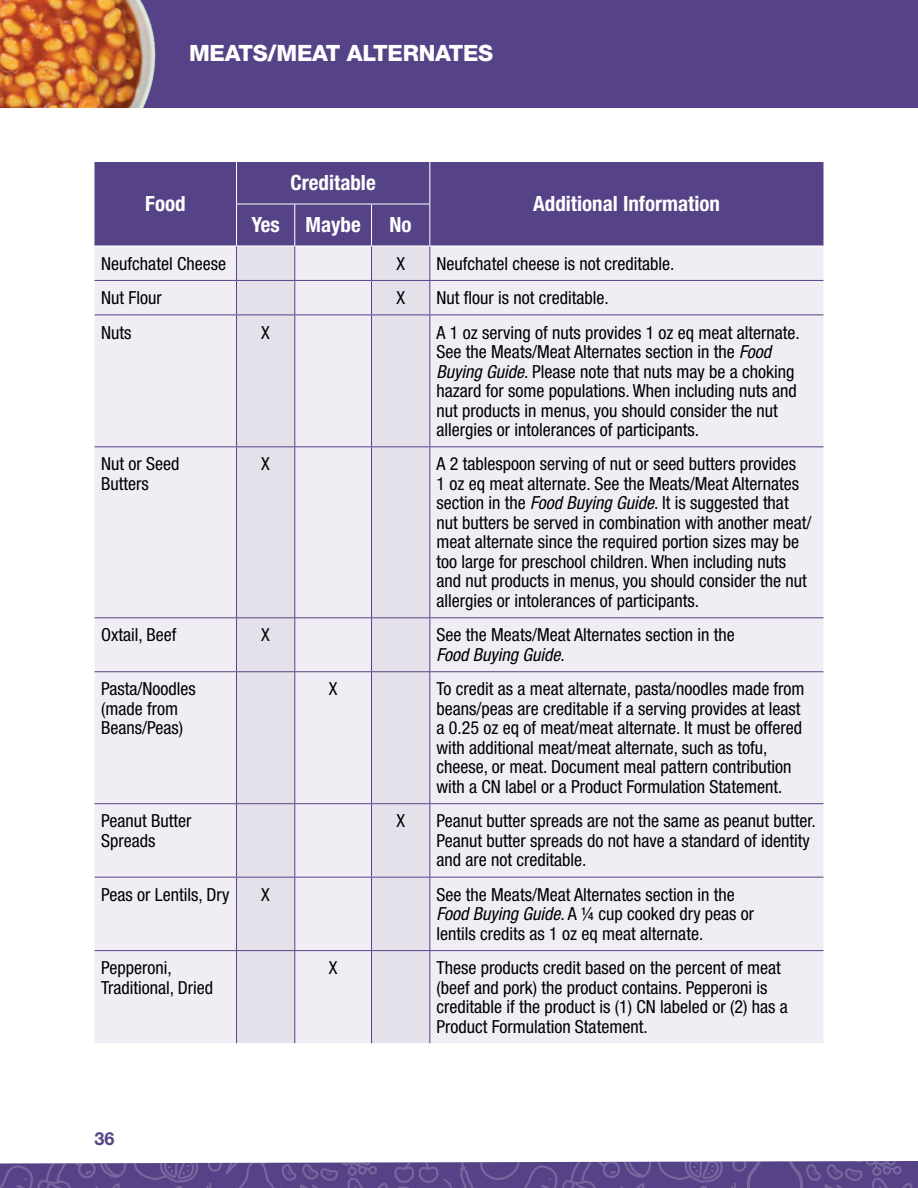
<style>
.page{position:relative;width:918px;height:1188px;background:#fff}
.page>*{position:absolute;margin:0;border:0;box-sizing:border-box;transform-origin:0 0}
.t1{font:800 22.5px "Helvetica Neue LT Pro";letter-spacing:-.01em;color:#fff}
.t2{font:700 condensed 21px "Helvetica Neue LT Pro";color:#fff}
.t3{font:condensed 18px/19.5px "Helvetica Neue LT Pro";color:#000}
.t4{font:700 18px "Helvetica Neue LT Pro";color:#564286}
.s1{font-style:italic}
</style>
<div class="page">
<div style="left:0;top:0;width:918px;height:108px;background:#564286"></div>
<img style="left:0;top:0;width:156px;height:108px">
<div style="left:94px;top:162px;width:730px;height:84px;background:#564286"></div>
<div style="left:237px;top:162px;width:192px;height:84px;background:#564286"></div>
<div style="left:94px;top:247px;width:730px;height:796px;background:#f0eef4"></div>
<div style="left:237px;top:247px;width:57px;height:796px;background:#e5e1eb"></div>
<div style="left:372px;top:247px;width:57px;height:796px;background:#e5e1eb"></div>
<hr style="left:236px;top:162px;width:1px;height:42px;background:#fff">
<hr style="left:429px;top:162px;width:1px;height:42px;background:#fff">
<hr style="left:236px;top:204px;width:59px;height:1px;background:#fff">
<hr style="left:236px;top:204px;width:1px;height:42px;background:#fff">
<hr style="left:295px;top:204px;width:77px;height:1px;background:#fff">
<hr style="left:294px;top:204px;width:1px;height:42px;background:#fff">
<hr style="left:372px;top:204px;width:58px;height:1px;background:#fff">
<hr style="left:371px;top:204px;width:1px;height:42px;background:#fff">
<hr style="left:429px;top:204px;width:1px;height:42px;background:#fff">
<hr style="left:236px;top:246px;width:1px;height:34px;background:#564286">
<hr style="left:294px;top:246px;width:1px;height:34px;background:#564286">
<hr style="left:371px;top:246px;width:1px;height:34px;background:#564286">
<hr style="left:429px;top:246px;width:1px;height:34px;background:#564286">
<hr style="left:236px;top:281px;width:1px;height:34px;background:#564286">
<hr style="left:294px;top:281px;width:1px;height:34px;background:#564286">
<hr style="left:371px;top:281px;width:1px;height:34px;background:#564286">
<hr style="left:429px;top:281px;width:1px;height:34px;background:#564286">
<hr style="left:236px;top:315px;width:1px;height:131px;background:#564286">
<hr style="left:294px;top:315px;width:1px;height:131px;background:#564286">
<hr style="left:371px;top:315px;width:1px;height:131px;background:#564286">
<hr style="left:429px;top:315px;width:1px;height:131px;background:#564286">
<hr style="left:236px;top:447px;width:1px;height:170px;background:#564286">
<hr style="left:294px;top:447px;width:1px;height:170px;background:#564286">
<hr style="left:371px;top:447px;width:1px;height:170px;background:#564286">
<hr style="left:429px;top:447px;width:1px;height:170px;background:#564286">
<hr style="left:236px;top:618px;width:1px;height:53px;background:#564286">
<hr style="left:294px;top:618px;width:1px;height:53px;background:#564286">
<hr style="left:371px;top:618px;width:1px;height:53px;background:#564286">
<hr style="left:429px;top:618px;width:1px;height:53px;background:#564286">
<hr style="left:236px;top:672px;width:1px;height:131px;background:#564286">
<hr style="left:294px;top:672px;width:1px;height:131px;background:#564286">
<hr style="left:371px;top:672px;width:1px;height:131px;background:#564286">
<hr style="left:429px;top:672px;width:1px;height:131px;background:#564286">
<hr style="left:236px;top:804px;width:1px;height:73px;background:#564286">
<hr style="left:294px;top:804px;width:1px;height:73px;background:#564286">
<hr style="left:371px;top:804px;width:1px;height:73px;background:#564286">
<hr style="left:429px;top:804px;width:1px;height:73px;background:#564286">
<hr style="left:236px;top:878px;width:1px;height:72px;background:#564286">
<hr style="left:294px;top:878px;width:1px;height:72px;background:#564286">
<hr style="left:371px;top:878px;width:1px;height:72px;background:#564286">
<hr style="left:429px;top:878px;width:1px;height:72px;background:#564286">
<hr style="left:236px;top:951px;width:1px;height:92px;background:#564286">
<hr style="left:294px;top:951px;width:1px;height:92px;background:#564286">
<hr style="left:371px;top:951px;width:1px;height:92px;background:#564286">
<hr style="left:429px;top:951px;width:1px;height:92px;background:#564286">
<hr style="left:94px;top:280px;width:143px;height:1px;background:#564286">
<hr style="left:237px;top:280px;width:58px;height:1px;background:#564286">
<hr style="left:295px;top:280px;width:77px;height:1px;background:#564286">
<hr style="left:372px;top:280px;width:58px;height:1px;background:#564286">
<hr style="left:430px;top:280px;width:394px;height:1px;background:#564286">
<hr style="left:94px;top:315px;width:143px;height:1px;background:#564286">
<hr style="left:237px;top:315px;width:58px;height:1px;background:#564286">
<hr style="left:295px;top:315px;width:77px;height:1px;background:#564286">
<hr style="left:372px;top:315px;width:58px;height:1px;background:#564286">
<hr style="left:430px;top:315px;width:394px;height:1px;background:#564286">
<hr style="left:94px;top:446px;width:143px;height:1px;background:#564286">
<hr style="left:237px;top:446px;width:58px;height:1px;background:#564286">
<hr style="left:295px;top:446px;width:77px;height:1px;background:#564286">
<hr style="left:372px;top:446px;width:58px;height:1px;background:#564286">
<hr style="left:430px;top:446px;width:394px;height:1px;background:#564286">
<hr style="left:94px;top:617px;width:143px;height:1px;background:#564286">
<hr style="left:237px;top:617px;width:58px;height:1px;background:#564286">
<hr style="left:295px;top:617px;width:77px;height:1px;background:#564286">
<hr style="left:372px;top:617px;width:58px;height:1px;background:#564286">
<hr style="left:430px;top:617px;width:394px;height:1px;background:#564286">
<hr style="left:94px;top:671px;width:143px;height:1px;background:#564286">
<hr style="left:237px;top:671px;width:58px;height:1px;background:#564286">
<hr style="left:295px;top:671px;width:77px;height:1px;background:#564286">
<hr style="left:372px;top:671px;width:58px;height:1px;background:#564286">
<hr style="left:430px;top:671px;width:394px;height:1px;background:#564286">
<hr style="left:94px;top:803px;width:143px;height:1px;background:#564286">
<hr style="left:237px;top:803px;width:58px;height:1px;background:#564286">
<hr style="left:295px;top:803px;width:77px;height:1px;background:#564286">
<hr style="left:372px;top:803px;width:58px;height:1px;background:#564286">
<hr style="left:430px;top:803px;width:394px;height:1px;background:#564286">
<hr style="left:94px;top:877px;width:143px;height:1px;background:#564286">
<hr style="left:237px;top:877px;width:58px;height:1px;background:#564286">
<hr style="left:295px;top:877px;width:77px;height:1px;background:#564286">
<hr style="left:372px;top:877px;width:58px;height:1px;background:#564286">
<hr style="left:430px;top:877px;width:394px;height:1px;background:#564286">
<hr style="left:94px;top:950px;width:143px;height:1px;background:#564286">
<hr style="left:237px;top:950px;width:58px;height:1px;background:#564286">
<hr style="left:295px;top:950px;width:77px;height:1px;background:#564286">
<hr style="left:372px;top:950px;width:58px;height:1px;background:#564286">
<hr style="left:430px;top:950px;width:394px;height:1px;background:#564286">
<svg style="left:0;top:1161px;width:918px;height:27px;background:#63518f"></svg>
<p class="t1" style="left:189px;top:40px;width:306px">MEATS/MEAT ALTERNATES</p>
<p class="t2" style="left:145px;top:191px;width:42px">Food</p>
<p class="t2" style="left:291px;top:170px;width:87px">Creditable</p>
<p class="t2" style="left:252px;top:212px;width:111px">Yes Maybe</p>
<p class="t2" style="left:390px;top:212px;width:24px">No</p>
<p class="t2" style="left:533px;top:191px;width:188px">Additional Information</p>
<p class="t3" style="left:101px;top:253px;width:126px">Neufchatel Cheese</p>
<p class="t3" style="left:396px;top:253px;width:10px">X</p>
<p class="t3" style="left:437px;top:253px;width:240px">Neufchatel cheese is not creditable.</p>
<p class="t3" style="left:101px;top:288px;width:62px">Nut Flour</p>
<p class="t3" style="left:396px;top:288px;width:10px">X</p>
<p class="t3" style="left:437px;top:288px;width:174px">Nut flour is not creditable.</p>
<p class="t3" style="left:101px;top:322px;width:32px">Nuts</p>
<p class="t3" style="left:261px;top:322px;width:10px">X</p>
<p class="t3" style="left:437px;top:322px;width:365px">A 1 oz serving of nuts provides 1 oz eq meat alternate.<br>See the Meats/Meat Alternates section in the <span class="s1">Food Buying Guide</span>. Please note that nuts may be a choking hazard for some populations. When including nuts and nut products in menus, you should consider the nut allergies or intolerances of participants.</p>
<p class="t3" style="left:101px;top:454px;width:80px">Nut or Seed<br>Butters</p>
<p class="t3" style="left:261px;top:454px;width:10px">X</p>
<p class="t3" style="left:437px;top:454px;width:377px">A 2 tablespoon serving of nut or seed butters provides<br>1 oz eq meat alternate. See the Meats/Meat Alternates section in the <span class="s1">Food Buying Guide</span>. It is suggested that nut butters be served in combination with another meat/ meat alternate since the required portion sizes may be too large for preschool children. When including nuts and nut products in menus, you should consider the nut allergies or intolerances of participants.</p>
<p class="t3" style="left:101px;top:625px;width:77px">Oxtail, Beef</p>
<p class="t3" style="left:261px;top:625px;width:10px">X</p>
<p class="t3" style="left:437px;top:625px;width:300px">See the Meats/Meat Alternates section in the<br><span class="s1">Food Buying Guide</span>.</p>
<p class="t3" style="left:101px;top:679px;width:96px">Pasta/Noodles (made from<br>Beans/Peas)</p>
<p class="t3" style="left:329px;top:679px;width:10px">X</p>
<p class="t3" style="left:437px;top:679px;width:370px">To credit as a meat alternate, pasta/noodles made from beans/peas are creditable if a serving provides at least a 0.25 oz eq of meat/meat alternate. It must be offered with additional meat/meat alternate, such as tofu, cheese, or meat. Document meal pattern contribution with a CN label or a Product Formulation Statement.</p>
<p class="t3" style="left:101px;top:811px;width:92px">Peanut Butter<br>Spreads</p>
<p class="t3" style="left:396px;top:811px;width:10px">X</p>
<p class="t3" style="left:437px;top:811px;width:381px">Peanut butter spreads are not the same as peanut butter.<br>Peanut butter spreads do not have a standard of identity and are not creditable.</p>
<p class="t3" style="left:101px;top:884px;width:130px">Peas or Lentils, Dry</p>
<p class="t3" style="left:261px;top:884px;width:10px">X</p>
<p class="t3" style="left:437px;top:884px;width:319px">See the Meats/Meat Alternates section in the<br><span class="s1">Food Buying Guide</span>. A ¼ cup cooked dry peas or lentils credits as 1 oz eq meat alternate.</p>
<p class="t3" style="left:101px;top:958px;width:113px">Pepperoni,<br>Traditional, Dried</p>
<p class="t3" style="left:329px;top:958px;width:10px">X</p>
<p class="t3" style="left:437px;top:958px;width:353px">These products credit based on the percent of meat (beef and pork) the product contains. Pepperoni is creditable if the product is (1) CN labeled or (2) has a Product Formulation Statement.</p>
<p class="t4" style="left:94px;top:1127px;width:22px">36</p>
</div>
